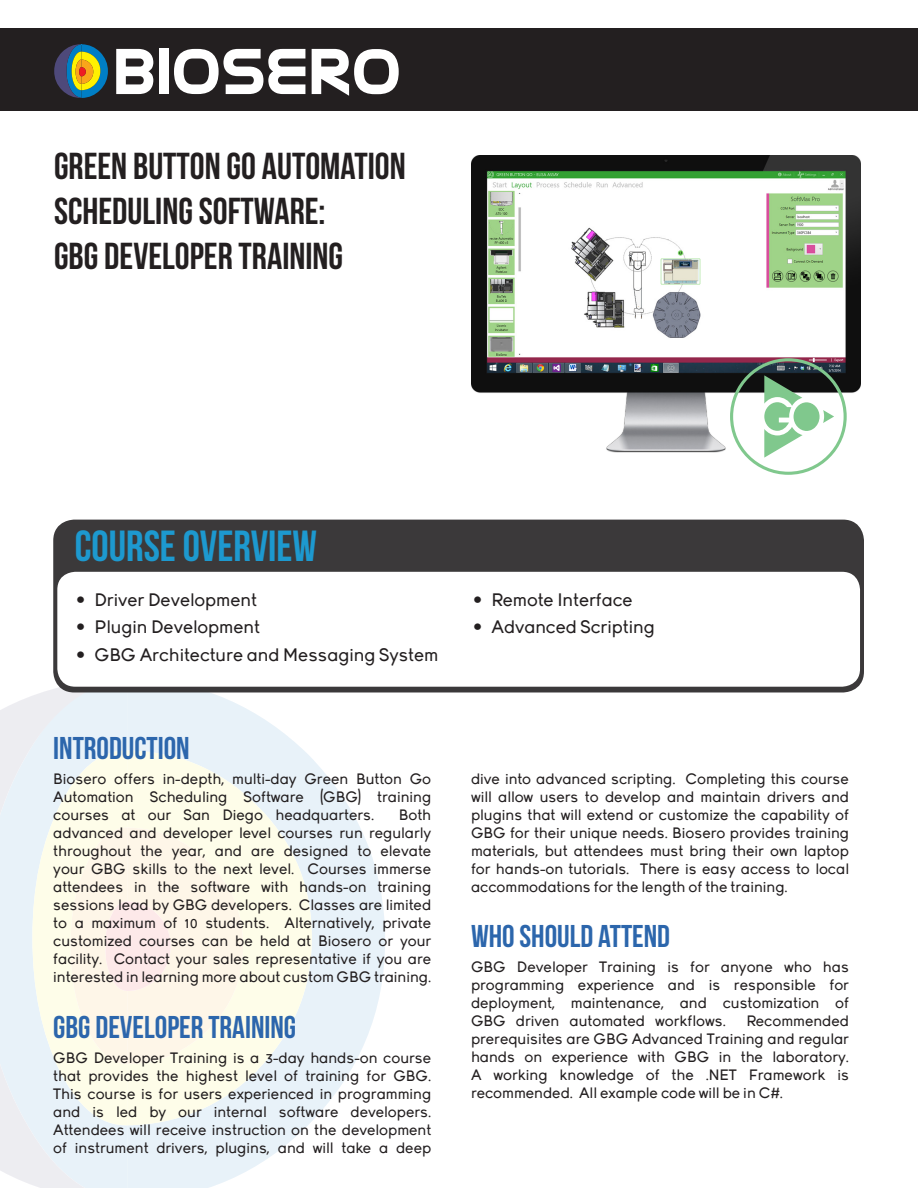
<style>
.page{position:relative;width:918px;height:1188px;background:#fff}
.page>*{position:absolute;margin:0;border:0;box-sizing:border-box;transform-origin:0 0}
.t1{font:43.5px "Bebas Neue";color:#1d99cf}
.t2{font:37.5px/45px "Bebas Neue";color:#231f20}
.t3{font:31.5px "Bebas Neue";color:#2c66ac}
.t4{font:18px "Young";color:#231f20}
.t5{font:15px/18px "Young";color:#231f20;text-align:justify}
</style>
<div class="page">
<svg style="left:128px;top:692px;width:257px;height:496px;fill:#e8f2f9"></svg>
<svg style="left:243px;top:750px;width:69px;height:375px;background:#f4f8f0"></svg>
<div style="left:0;top:683px;width:128px;height:505px;background:#e8f2f9"></div>
<svg style="left:32px;top:750px;width:211px;height:375px;background:#faf7ea"></svg>
<div style="left:0;top:28px;width:918px;height:83px;background:#231f20"></div>
<svg style="left:116px;top:49px;width:37px;height:45px"></svg>
<div style="left:159px;top:49px;width:9px;height:45px;background:#fff"></div>
<svg style="left:174px;top:49px;width:131px;height:45px"></svg>
<svg style="left:54px;top:44px;width:54px;height:54px"></svg>
<svg style="left:312px;top:49px;width:87px;height:47px"></svg>
<div style="left:56px;top:523px;width:805px;height:166px;background:#3b393a;border-radius:18px"></div>
<div style="left:53px;top:520px;width:811px;height:172px;border:6px solid #312f30;border-radius:18px"></div>
<div style="left:57px;top:572px;width:803px;height:115px;background:#fff;border-radius:18px"></div>
<img style="left:471px;top:156px;width:390px;height:296px">
<svg style="left:764px;top:375px;width:70px;height:83px"></svg>
<div style="left:730px;top:358px;width:117px;height:117px;border:3px solid #80c88d;border-radius:50%"></div>
<h2 class="t2" style="left:54px;top:143px;width:353px">GREEN BUTTON GO AUTOMATION<br>SCHEDULING SOFTWARE:<br>GBG DEVELOPER TRAINING</h2>
<h1 class="t1" style="left:75px;top:522px;width:244px">COURSE OVERVIEW</h1>
<p class="t4" style="left:76px;top:590px;width:182px">• Driver Development</p>
<p class="t4" style="left:76px;top:617px;width:185px">• Plugin Development</p>
<p class="t4" style="left:76px;top:645px;width:363px">• GBG Architecture and Messaging System</p>
<h3 class="t3" style="left:53px;top:731px;width:138px">INTRODUCTION</h3>
<p class="t5" style="left:53px;top:770px;width:380px">Biosero offers in-depth, multi-day Green Button Go Automation Scheduling Software (GBG) training courses at our San Diego headquarters.</p>
<p class="t5" style="left:53px;top:806px;width:380px;text-indent:346px">Both advanced and developer level courses run regularly throughout the year, and are designed to elevate your GBG skills to the next level. Courses immerse attendees in the software with hands-on training sessions lead by GBG developers. Classes are limited to a maximum of 10 students. Alternatively, private customized courses can be held at Biosero or your facility. Contact your sales representative if you are interested in learning more about custom GBG training.</p>
<h3 class="t3" style="left:53px;top:1010px;width:244px">GBG DEVELOPER TRAINING</h3>
<p class="t5" style="left:53px;top:1049px;width:380px">GBG Developer Training is a 3-day hands-on course that provides the highest level of training for GBG.<br>This course is for users experienced in programming and is led by our internal software developers.<br>Attendees will receive instruction on the development of instrument drivers, plugins, and will take a deep</p>
<p class="t4" style="left:473px;top:590px;width:161px">• Remote Interface</p>
<p class="t4" style="left:473px;top:617px;width:183px">• Advanced Scripting</p>
<p class="t5" style="left:471px;top:770px;width:380px">dive into advanced scripting. Completing this course will allow users to develop and maintain drivers and plugins that will extend or customize the capability of GBG for their unique needs. Biosero provides training materials, but attendees must bring their own laptop for hands-on tutorials. There is easy access to local accommodations for the length of the training.</p>
<h3 class="t3" style="left:471px;top:919px;width:201px">WHO SHOULD ATTEND</h3>
<p class="t5" style="left:471px;top:958px;width:380px">GBG Developer Training is for anyone who has programming experience and is responsible for deployment, maintenance, and customization of GBG driven automated workflows.</p>
<p class="t5" style="left:471px;top:1012px;width:380px;text-indent:275px">Recommended prerequisites are GBG Advanced Training and regular hands on experience with GBG in the laboratory.<br>A working knowledge of the .NET Framework is recommended. All example code will be in C#.</p>
</div>
